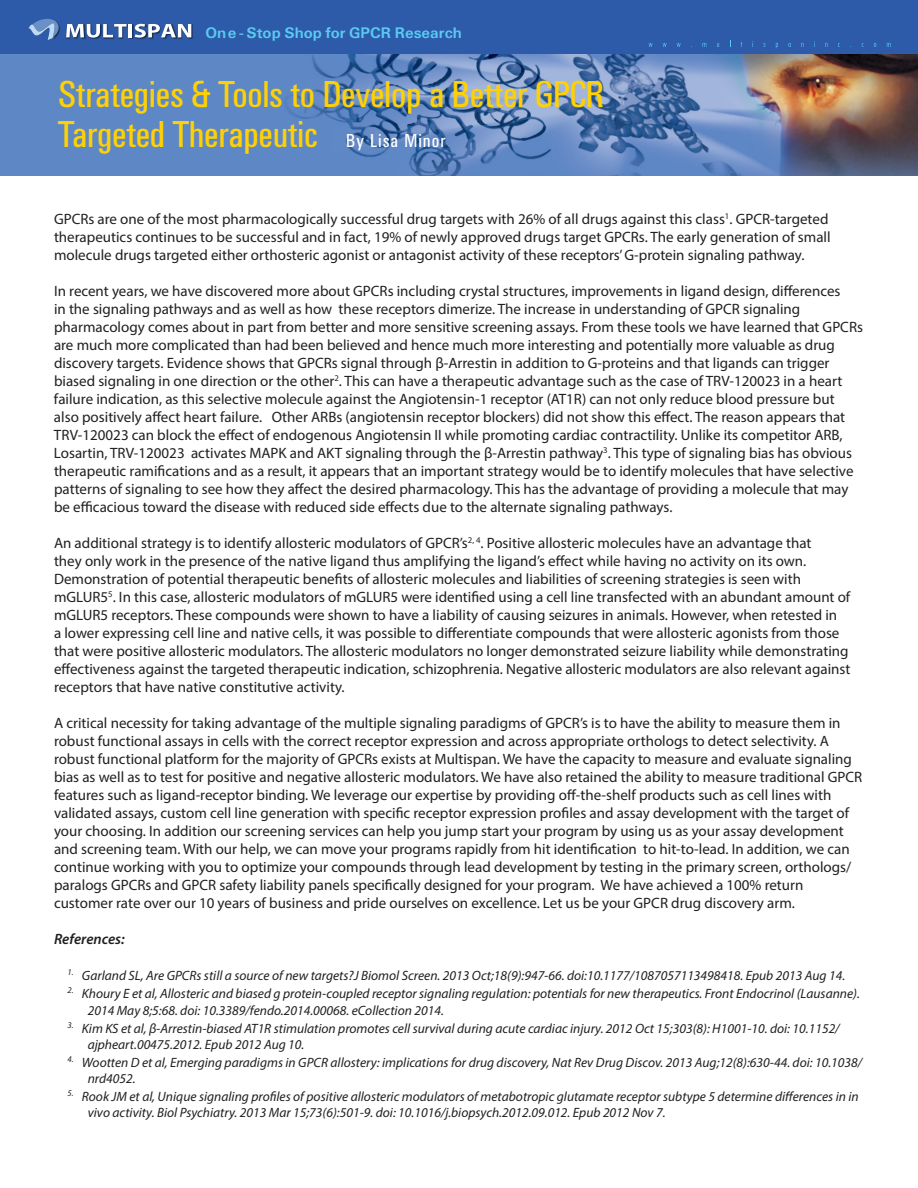
<style>
.page{position:relative;width:918px;height:1188px;background:#fff}
.page>*{position:absolute;margin:0;border:0;box-sizing:border-box;transform-origin:0 0}
.t1{font:39px/40.5px "U57";letter-spacing:-.01em;color:#fed105}
.t2{font:15.9px "U65";color:#5bcaf3}
.t3{font:15px/18px "Myriad Pro";color:#231f20}
.t4{font:italic 600 15px "Myriad Pro";color:#231f20}
.t5{font:italic 13.5px/16.2px "Myriad Pro";color:#231f20}
.s1{font-size:19.5px;color:#fff}
</style>
<div class="page">
<div style="left:0;top:51px;width:410px;height:124px;background:#5e87c5"></div>
<img style="left:261px;top:53px;width:657px;height:122px">
<div style="left:0;top:0;width:918px;height:53px;background:#2d5ba9"></div>
<svg style="left:28px;top:18px;width:32px;height:22px"></svg>
<img style="left:191px;top:24px;width:2px;height:15px">
<svg style="left:66px;top:24px;width:125px;height:15px"></svg>
<svg style="left:649px;top:43px;width:4px;height:4px"></svg>
<svg style="left:663px;top:43px;width:4px;height:4px"></svg>
<svg style="left:677px;top:43px;width:4px;height:4px"></svg>
<svg style="left:887px;top:43px;width:4px;height:4px"></svg>
<p class="t2" style="left:205px;top:22px;width:258px">One - Stop Shop for GPCR Research</p>
<h1 class="t1" style="left:58px;top:77px;width:547px">Strategies &amp; Tools to Develop a Better GPCR<br>Targeted Therapeutic <span class="s1">By Lisa Minor</span></h1>
<p class="t3" style="left:54px;top:210px;width:778px">GPCRs are one of the most pharmacologically successful drug targets with 26% of all drugs against this class<sup>1</sup>. GPCR-targeted therapeutics continues to be successful and in fact, 19% of newly approved drugs target GPCRs. The early generation of small molecule drugs targeted either orthosteric agonist or antagonist activity of these receptors’ G-protein signaling pathway.</p>
<p class="t3" style="left:54px;top:282px;width:811px">In recent years, we have discovered more about GPCRs including crystal structures, improvements in ligand design, differences<br>in the signaling pathways and as well as how these receptors dimerize. The increase in understanding of GPCR signaling pharmacology comes about in part from better and more sensitive screening assays. From these tools we have learned that GPCRs are much more complicated than had been believed and hence much more interesting and potentially more valuable as drug discovery targets. Evidence shows that GPCRs signal through β-Arrestin in addition to G-proteins and that ligands can trigger biased signaling in one direction or the other<sup>2</sup>. This can have a therapeutic advantage such as the case of TRV-120023 in a heart failure indication, as this selective molecule against the Angiotensin-1 receptor (AT1R) can not only reduce blood pressure but also positively affect heart failure. Other ARBs (angiotensin receptor blockers) did not show this effect. The reason appears that TRV-120023 can block the effect of endogenous Angiotensin II while promoting cardiac contractility. Unlike its competitor ARB, Losartin, TRV-120023 activates MAPK and AKT signaling through the β-Arrestin pathway<sup>3</sup>. This type of signaling bias has obvious therapeutic ramifications and as a result, it appears that an important strategy would be to identify molecules that have selective patterns of signaling to see how they affect the desired pharmacology. This has the advantage of providing a molecule that may be efficacious toward the disease with reduced side effects due to the alternate signaling pathways.</p>
<p class="t3" style="left:54px;top:534px;width:798px">An additional strategy is to identify allosteric modulators of GPCR’s<sup>2,</sup> <sup>4</sup>. Positive allosteric molecules have an advantage that<br>they only work in the presence of the native ligand thus amplifying the ligand’s effect while having no activity on its own.<br>Demonstration of potential therapeutic benefits of allosteric molecules and liabilities of screening strategies is seen with mGLUR5<sup>5</sup>. In this case, allosteric modulators of mGLUR5 were identified using a cell line transfected with an abundant amount of mGLUR5 receptors. These compounds were shown to have a liability of causing seizures in animals. However, when retested in<br>a lower expressing cell line and native cells, it was possible to differentiate compounds that were allosteric agonists from those that were positive allosteric modulators. The allosteric modulators no longer demonstrated seizure liability while demonstrating effectiveness against the targeted therapeutic indication, schizophrenia. Negative allosteric modulators are also relevant against receptors that have native constitutive activity.</p>
<p class="t3" style="left:54px;top:714px;width:810px">A critical necessity for taking advantage of the multiple signaling paradigms of GPCR’s is to have the ability to measure them in robust functional assays in cells with the correct receptor expression and across appropriate orthologs to detect selectivity. A robust functional platform for the majority of GPCRs exists at Multispan. We have the capacity to measure and evaluate signaling bias as well as to test for positive and negative allosteric modulators. We have also retained the ability to measure traditional GPCR features such as ligand-receptor binding. We leverage our expertise by providing off-the-shelf products such as cell lines with validated assays, custom cell line generation with specific receptor expression profiles and assay development with the target of your choosing. In addition our screening services can help you jump start your program by using us as your assay development and screening team. With our help, we can move your programs rapidly from hit identification to hit-to-lead. In addition, we can continue working with you to optimize your compounds through lead development by testing in the primary screen, orthologs/ paralogs GPCRs and GPCR safety liability panels specifically designed for your program. We have achieved a 100% return customer rate over our 10 years of business and pride ourselves on excellence. Let us be your GPCR drug discovery arm.</p>
<p class="t4" style="left:54px;top:930px;width:72px">References:</p>
<p class="t5" style="left:68px;top:968px;width:779px"><sup>1.</sup> Garland SL, Are GPCRs still a source of new targets?J Biomol Screen. 2013 Oct;18(9):947-66. doi:10.1177/1087057113498418. Epub 2013 Aug 14.</p>
<p class="t5" style="left:88px;top:986px;width:774px;text-indent:-20px"><sup>2.</sup> Khoury E et al, Allosteric and biased g protein-coupled receptor signaling regulation: potentials for new therapeutics. Front Endocrinol (Lausanne).<br>2014 May 8;5:68. doi: 10.3389/fendo.2014.00068. eCollection 2014.</p>
<p class="t5" style="left:88px;top:1020px;width:753px;text-indent:-20px"><sup>3.</sup> Kim KS et al, β-Arrestin-biased AT1R stimulation promotes cell survival during acute cardiac injury. 2012 Oct 15;303(8): H1001-10. doi: 10.1152/ ajpheart.00475.2012. Epub 2012 Aug 10.</p>
<p class="t5" style="left:88px;top:1054px;width:776px;text-indent:-20px"><sup>4.</sup> Wootten D et al, Emerging paradigms in GPCR allostery: implications for drug discovery, Nat Rev Drug Discov. 2013 Aug;12(8):630-44. doi: 10.1038/ nrd4052.</p>
<p class="t5" style="left:88px;top:1088px;width:772px;text-indent:-20px"><sup>5.</sup> Rook JM et al, Unique signaling profiles of positive allosteric modulators of metabotropic glutamate receptor subtype 5 determine differences in in vivo activity. Biol Psychiatry. 2013 Mar 15;73(6):501-9. doi: 10.1016/j.biopsych.2012.09.012. Epub 2012 Nov 7.</p>
</div>
